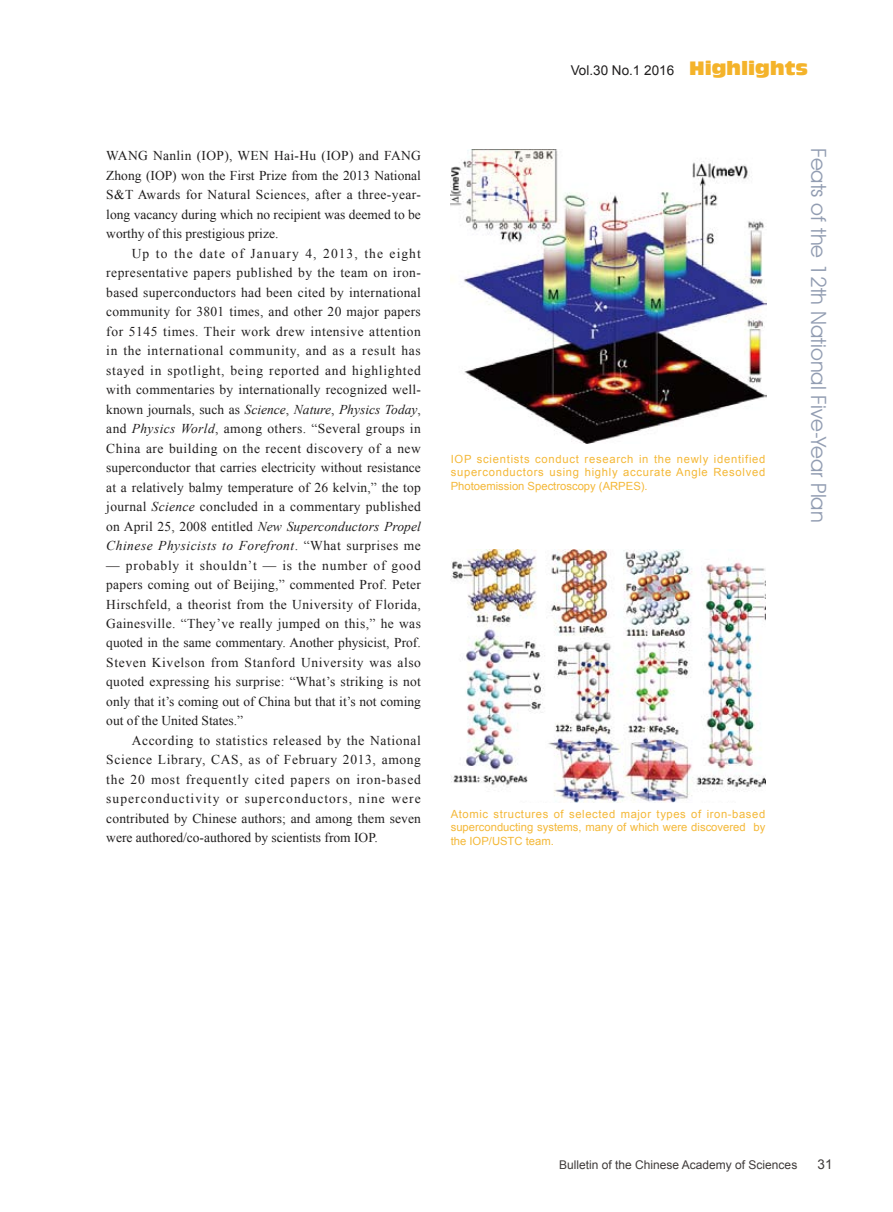
<style>
.page{position:relative;width:893px;height:1212px;background:#fff}
.page>*{position:absolute;margin:0;border:0;box-sizing:border-box;transform-origin:0 0}
.t1{font:21px "Avant Garde IT Cby BT";color:#929db2}
.t2{font:13.5px/19.5px "Times New Roman";color:#201e1e;text-align:justify}
.t3{font:13.5px "Arial";color:#201e1e}
.t4{font:13.5px "Arial";color:#3f3b3a}
.t5{font:12px "Arial";color:#3f3b3a}
.t6{font:11.25px/13.5px "Arial";color:#f4b838;text-align:justify}
.s1{font-style:italic}
.s2{font-family:"Antique Olive Compact";font-size:18px;color:#f4b32a}
</style>
<div class="page">
<img style="left:451px;top:150px;width:315px;height:294px">
<img style="left:451px;top:550px;width:314px;height:253px">
<p class="t2" style="left:106px;top:146px;width:316px">WANG Nanlin (IOP), WEN Hai-Hu (IOP) and FANG Zhong (IOP) won the First Prize from the 2013 National S&amp;T Awards for Natural Sciences, after a three-year&shy;long vacancy during which no recipient was deemed to be worthy of this prestigious prize.</p>
<p class="t2" style="left:106px;top:243px;width:316px;text-indent:26px">Up to the date of January 4, 2013, the eight representative papers published by the team on iron&shy;based superconductors had been cited by international community for 3801 times, and other 20 major papers for 5145 times. Their work drew intensive attention in the international community, and as a result has stayed in spotlight, being reported and highlighted with commentaries by internationally recognized well&shy;known journals, such as <span class="s1">Science</span>, <span class="s1">Nature</span>, <span class="s1">Physics Today</span>, and <span class="s1">Physics World</span>, among others. “Several groups in China are building on the recent discovery of a new superconductor that carries electricity without resistance at a relatively balmy temperature of 26 kelvin,” the top journal <span class="s1">Science</span> concluded in a commentary published on April 25, 2008 entitled <span class="s1">New Superconductors Propel Chinese Physicists to Forefront</span>. “What surprises me</p>
<p class="t2" style="left:106px;top:555px;width:316px">— probably it shouldn’t — is the number of good papers coming out of Beijing,” commented Prof. Peter Hirschfeld, a theorist from the University of Florida, Gainesville. “They’ve really jumped on this,” he was quoted in the same commentary. Another physicist, Prof.<br>Steven Kivelson from Stanford University was also quoted expressing his surprise: “What’s striking is not only that it’s coming out of China but that it’s not coming out of the United States.”</p>
<p class="t2" style="left:106px;top:730px;width:316px;text-indent:26px">According to statistics released by the National Science Library, CAS, as of February 2013, among the 20 most frequently cited papers on iron-based superconductivity or superconductors, nine were contributed by Chinese authors; and among them seven were authored/co-authored by scientists from IOP.</p>
<p class="t3" style="left:571px;top:61px;width:239px">Vol.30 No.1 2016 <span class="s2">Highlights</span></p>
<p class="t6" style="left:451px;top:452px;width:316px">IOP scientists conduct research in the newly identified superconductors using highly accurate Angle Resolved Photoemission Spectroscopy (ARPES).</p>
<h1 class="t1" style="left:831px;top:148px;width:376px;rotate:90deg">Feats of the 12th National Five-Year Plan</h1>
<p class="t6" style="left:451px;top:807px;width:316px">Atomic structures of selected major types of iron-based superconducting systems, many of which were discovered by the IOP/USTC team.</p>
<p class="t5" style="left:559px;top:1157px;width:240px">Bulletin of the Chinese Academy of Sciences</p>
<p class="t4" style="left:817px;top:1156px;width:17px">31</p>
</div>
